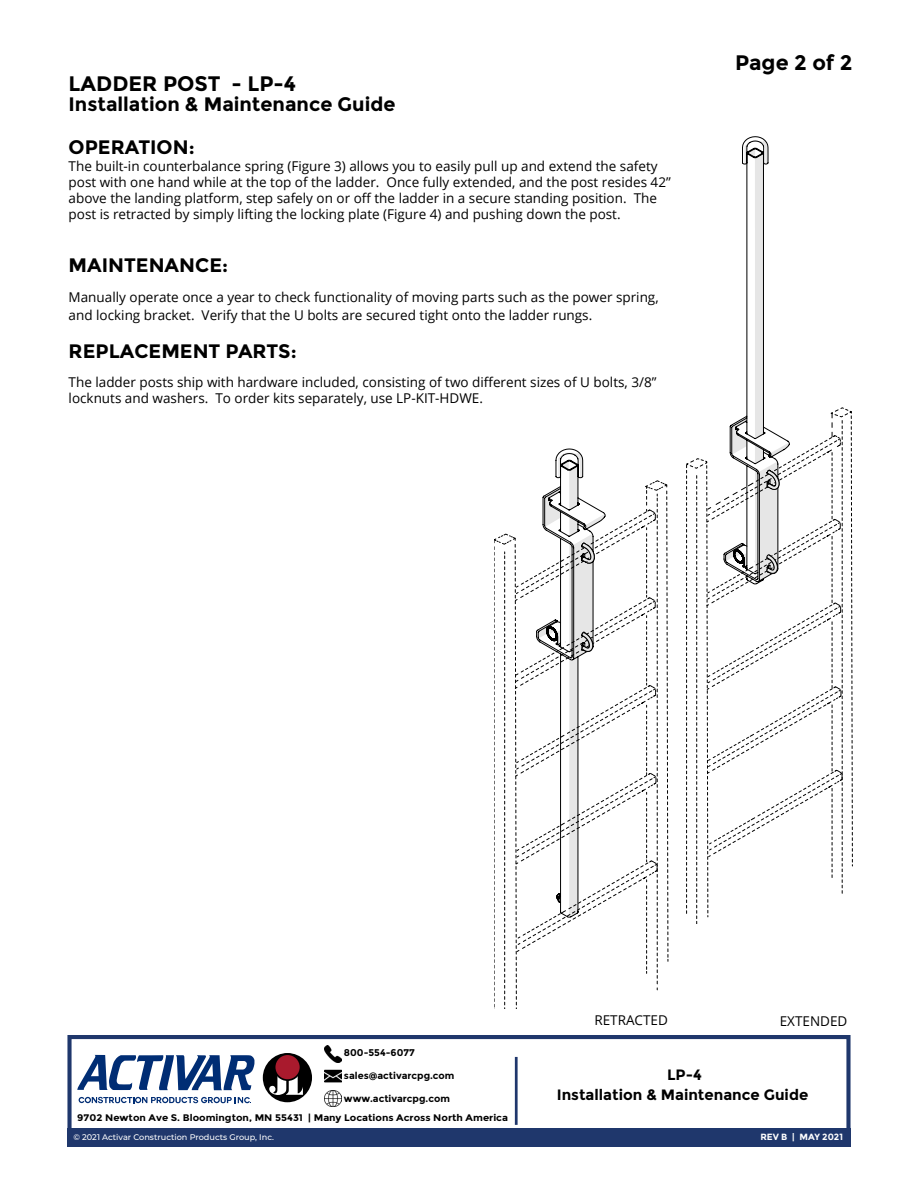
<style>
.page{position:relative;width:918px;height:1188px;background:#fff}
.page>*{position:absolute;margin:0;border:0;box-sizing:border-box;transform-origin:0 0}
.t1{font:700 21px "Montserrat";color:#000}
.t2{font:700 19.5px "Montserrat";color:#000}
.t3{font:700 15px/20.2px "Montserrat";color:#000;text-align:center}
.t4{font:13.5px/16.2px "Open Sans";color:#000}
.t5{font:700 9.75px "Montserrat";color:#000}
.t6{font:700 9.6px "Montserrat";color:#000;scale:1.05 1}
.t7{font:700 9px "Montserrat";color:#fff}
.t8{font:500 8.25px "Montserrat";color:#fff}
</style>
<div class="page">
<div style="left:67px;top:1035px;width:784px;height:109px;border:4px solid #1f376c"></div>
<div style="left:67px;top:1128px;width:784px;height:18px;background:#1f376c"></div>
<hr style="left:515px;top:1057px;width:3px;height:68px;background:#1f376c">
<img style="left:325px;top:1046px;width:16px;height:16px">
<img style="left:324px;top:1069px;width:18px;height:14px">
<img style="left:325px;top:1090px;width:16px;height:17px">
<svg style="left:79px;top:1097px;width:172px;height:6px"></svg>
<svg style="left:77px;top:1055px;width:178px;height:35px"></svg>
<svg style="left:262px;top:1053px;width:50px;height:50px"></svg>
<svg style="left:274px;top:1053px;width:27px;height:28px"></svg>
<div style="left:275px;top:1055px;width:25px;height:24px;background:#a91a2d;border-radius:50%"></div>
<svg style="left:686px;top:137px;width:167px;height:787px"></svg>
<svg style="left:494px;top:449px;width:175px;height:560px"></svg>
<h1 class="t1" style="left:69px;top:71px;width:229px">LADDER POST - LP-4</h1>
<h2 class="t2" style="left:69px;top:92px;width:328px">Installation &amp; Maintenance Guide</h2>
<h2 class="t2" style="left:69px;top:136px;width:128px">OPERATION:</h2>
<p class="t4" style="left:69px;top:157px;width:604px">The built-in counterbalance spring (Figure 3) allows you to easily pull up and extend the safety post with one hand while at the top of the ladder. Once fully extended, and the post resides 42” above the landing platform, step safely on or off the ladder in a secure standing position. The post is retracted by simply lifting the locking plate (Figure 4) and pushing down the post.</p>
<h2 class="t2" style="left:69px;top:254px;width:161px">MAINTENANCE:</h2>
<p class="t4" style="left:69px;top:288px;width:592px;line-height:18px">Manually operate once a year to check functionality of moving parts such as the power spring, and locking bracket. Verify that the U bolts are secured tight onto the ladder rungs.</p>
<h2 class="t2" style="left:69px;top:339px;width:230px">REPLACEMENT PARTS:</h2>
<p class="t4" style="left:69px;top:374px;width:589px">The ladder posts ship with hardware included, consisting of two different sizes of U bolts, 3/8” locknuts and washers. To order kits separately, use LP-KIT-HDWE.</p>
<h1 class="t1" style="left:735px;top:50px;width:119px">Page 2 of 2</h1>
<p class="t4" style="left:594px;top:1012px;width:75px">RETRACTED</p>
<p class="t4" style="left:780px;top:1012px;width:69px">EXTENDED</p>
<p class="t5" style="left:344px;top:1047px;width:72px">800-554-6077</p>
<p class="t5" style="left:344px;top:1070px;width:112px">sales@activarcpg.com</p>
<p class="t5" style="left:344px;top:1093px;width:107px">www.activarcpg.com</p>
<p class="t6" style="left:77px;top:1112px;width:412px">9702 Newton Ave S. Bloomington, MN 55431 | Many Locations Across North America</p>
<p class="t8" style="left:73px;top:1131px;width:202px">© 2021 Activar Construction Products Group, Inc.</p>
<p class="t7" style="left:760px;top:1131px;width:84px">REV B | MAY 2021</p>
<p class="t3" style="left:557px;top:1065px;width:253px">LP-4<br>Installation &amp; Maintenance Guide</p>
</div>
